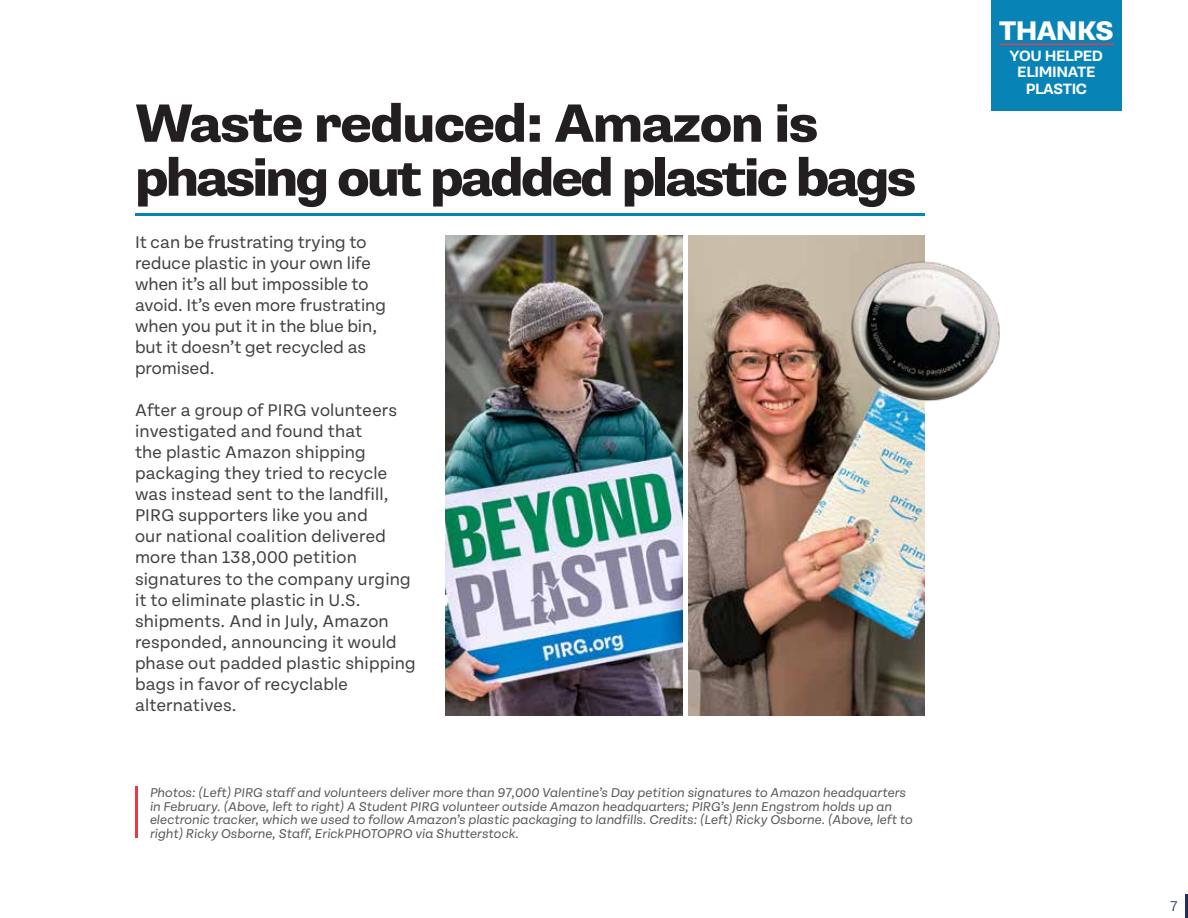
<style>
.page{position:relative;width:1188px;height:918px;background:#fff}
.page>*{position:absolute;margin:0;border:0;box-sizing:border-box;transform-origin:0 0}
.t1{font:800 54px/54px "Supria Sans";letter-spacing:-.055em;color:#231f20}
.t2{font:800 27px "Supria Sans";letter-spacing:-.025em;color:#fff}
.t3{font:18px/21px "Tenon";letter-spacing:.01em;color:#414042}
.t4{font:700 15px/16.5px "Supria Sans";letter-spacing:-.025em;color:#fff;text-align:center}
.t5{font:300 15px "Tenon";color:#222d65}
.t6{font:italic 13.5px/13.5px "Tenon";color:#58595b}
</style>
<div class="page">
<div style="left:991px;top:0;width:131px;height:111px;background:#0783b5"></div>
<img style="left:688px;top:236px;width:237px;height:479px">
<hr style="left:135px;top:213px;width:790px;height:3px;background:#0783b5">
<hr style="left:135px;top:786px;width:3px;height:52px;background:#ef3842">
<hr style="left:1185px;top:894px;width:3px;height:24px;background:#222d65">
<img style="left:446px;top:236px;width:237px;height:479px">
<hr style="left:999px;top:44px;width:115px;height:1px;background:#ef3842">
<img style="left:844px;top:254px;width:156px;height:157px">
<h1 class="t1" style="left:135px;top:98px;width:783px">Waste reduced: Amazon is phasing out padded plastic bags</h1>
<p class="t3" style="left:135px;top:232px;width:253px">It can be frustrating trying to reduce plastic in your own life when it’s all but impossible to avoid. It’s even more frustrating when you put it in the blue bin, but it doesn’t get recycled as promised.</p>
<p class="t3" style="left:135px;top:400px;width:282px">After a group of PIRG volunteers investigated and found that<br>the plastic Amazon shipping packaging they tried to recycle was instead sent to the landfill,<br>PIRG supporters like you and<br>our national coalition delivered more than 138,000 petition signatures to the company urging it to eliminate plastic in U.S. shipments. And in July, Amazon responded, announcing it would phase out padded plastic shipping bags in favor of recyclable alternatives.</p>
<p class="t6" style="left:150px;top:786px;width:764px">Photos: (Left) PIRG staff and volunteers deliver more than 97,000 Valentine’s Day petition signatures to Amazon headquarters in February. (Above, left to right) A Student PIRG volunteer outside Amazon headquarters; PIRG’s Jenn Engstrom holds up an electronic tracker, which we used to follow Amazon’s plastic packaging to landfills. Credits: (Left) Ricky Osborne. (Above, left to right) Ricky Osborne, Staff, ErickPHOTOPRO via Shutterstock.</p>
<h2 class="t2" style="left:999px;top:14px;width:116px">THANKS</h2>
<p class="t4" style="left:1010px;top:48px;width:95px">YOU HELPED<br>ELIMINATE<br>PLASTIC</p>
<p class="t5" style="left:1171px;top:898px;width:8px">7</p>
</div>
